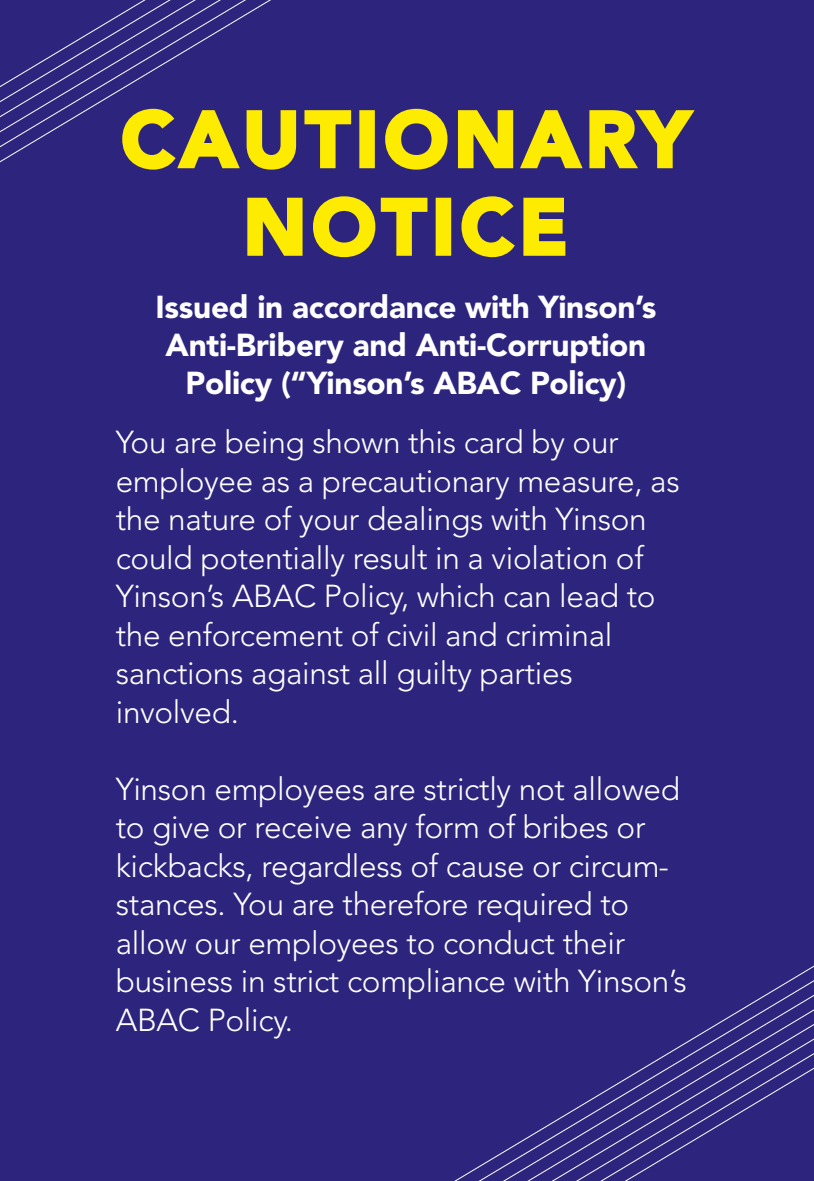
<style>
.page{position:relative;width:814px;height:1181px;background:#fff}
.page>*{position:absolute;margin:0;border:0;box-sizing:border-box;transform-origin:0 0}
.t1{font:900 77px/87.5px "Avenir LT Std";letter-spacing:.075em;color:#fdeb01;text-align:center}
.t2{font:300 31.5px/38.5px "Avenir LT Std";letter-spacing:-.01em;color:#fff}
.t3{font:900 31.5px/37.8px "Avenir LT Std";letter-spacing:-.01em;color:#fff;text-align:center}
</style>
<div class="page">
<div style="left:0;top:0;width:813px;height:1180px;background:#2d257d"></div>
<svg style="left:0;top:0;width:271px;height:163px"></svg>
<svg style="left:456px;top:966px;width:357px;height:214px"></svg>
<svg style="left:120px;top:107px;width:232px;height:63px"></svg>
<div style="left:359px;top:110px;width:16px;height:58px;border:4px solid #fdeb02"></div>
<svg style="left:385px;top:108px;width:63px;height:62px"></svg>
<svg style="left:458px;top:110px;width:237px;height:59px"></svg>
<svg style="left:247px;top:197px;width:56px;height:59px"></svg>
<svg style="left:313px;top:196px;width:115px;height:62px"></svg>
<div style="left:435px;top:198px;width:16px;height:58px;border:4px solid #fdeb02"></div>
<svg style="left:461px;top:196px;width:105px;height:62px"></svg>
<h1 class="t1" style="left:121px;top:96px;width:569px">CAUTIONARY<br>NOTICE</h1>
<p class="t3" style="left:155px;top:288px;width:502px">Issued in accordance with Yinson’s<br>Anti-Bribery and Anti-Corruption<br>Policy (“Yinson’s ABAC Policy)</p>
<p class="t2" style="left:116px;top:423px;width:565px">You are being shown this card by our employee as a precautionary measure, as the nature of your dealings with Yinson could potentially result in a violation of Yinson’s ABAC Policy, which can lead to the enforcement of civil and criminal sanctions against all guilty parties involved.</p>
<p class="t2" style="left:116px;top:769px;width:572px">Yinson employees are strictly not allowed to give or receive any form of bribes or kickbacks, regardless of cause or circum&shy;stances. You are therefore required to allow our employees to conduct their business in strict compliance with Yinson’s ABAC Policy.</p>
</div>
